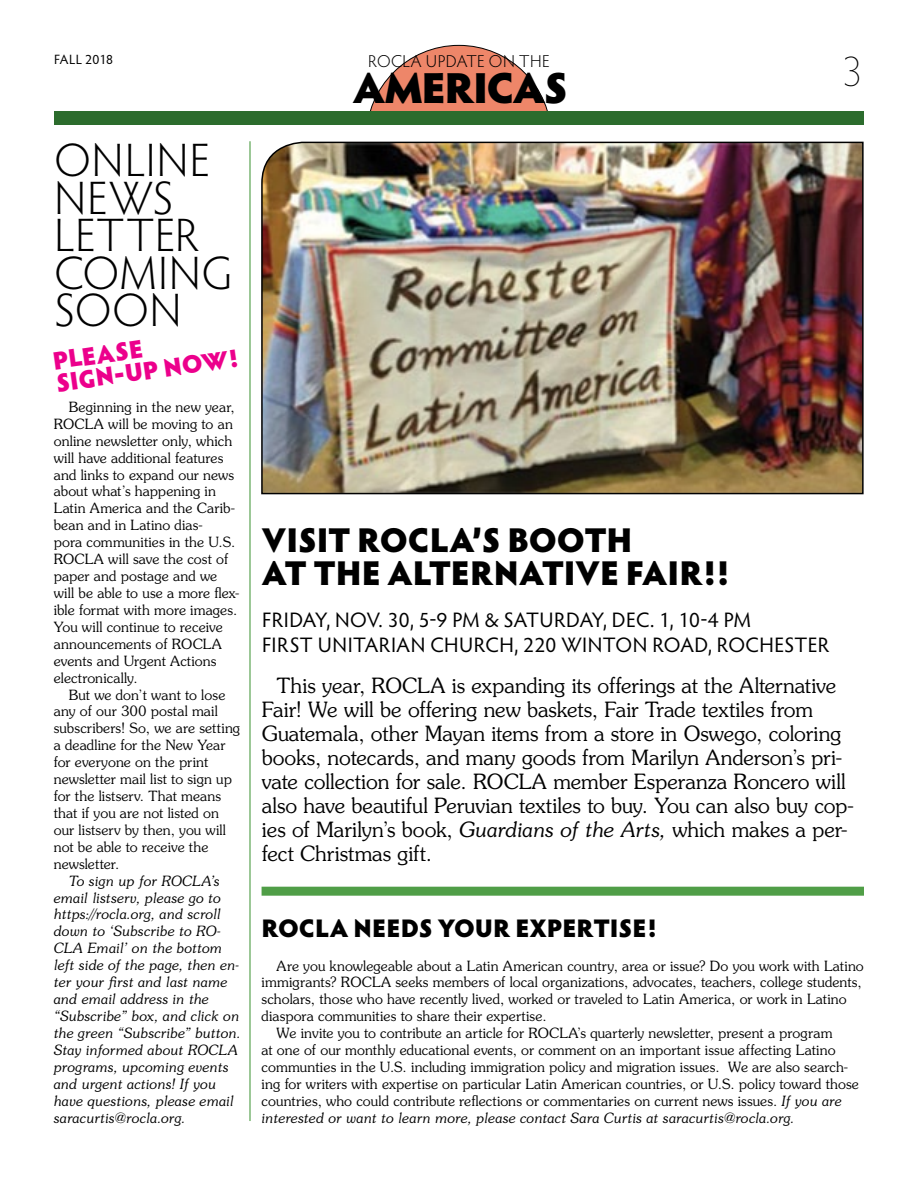
<style>
.page{position:relative;width:918px;height:1188px;background:#fff}
.page>*{position:absolute;margin:0;border:0;box-sizing:border-box;transform-origin:0 0}
.t1{font:300 46.95px/37.5px "Hypatia Sans Pro";letter-spacing:.025em;color:#000}
.t2{font:900 43.5px "Hypatia Sans Pro";letter-spacing:-.035em;color:#000}
.t3{font:200 43.5px "Hypatia Sans Pro";color:#000}
.t4{font:900 34.5px/33px "Hypatia Sans Pro";letter-spacing:-.005em;color:#000}
.t5{font:900 25.5px "Hypatia Sans Pro";color:#000}
.t6{font:900 25.5px/22.5px "Hypatia Sans Pro";color:#ec008c}
.t7{font:300 21px/24px "Souvenir";letter-spacing:-.005em;color:#000}
.t8{font:21px/25.2px "Hypatia Sans Pro";letter-spacing:.015em;color:#000}
.t9{font:300 17.25px "Hypatia Sans Pro";letter-spacing:.025em;color:#000}
.t10{font:300 14.1px/17px "Souvenir";letter-spacing:.005em;color:#000}
.t11{font:italic 300 14.1px/17px "Souvenir";letter-spacing:-.005em;color:#000}
.t12{font:13.5px "Hypatia Sans Pro";letter-spacing:.005em;color:#000}
.s1{font-style:italic}
</style>
<div class="page">
<div style="left:366px;top:45px;width:185px;height:185px;background:#ee8669;border-radius:50%"></div>
<div style="left:338px;top:120px;width:239px;height:129px;background:#fff"></div>
<div style="left:54px;top:112px;width:810px;height:13px;background:#2c6c2d"></div>
<img style="left:261px;top:141px;width:603px;height:354px">
<div style="left:262px;top:887px;width:602px;height:9px;background:#509e47"></div>
<hr style="left:249px;top:141px;width:2px;height:980px;background:#509e47">
<p class="t12" style="left:54px;top:50px;width:61px">FALL 2018</p>
<h1 class="t1" style="left:55px;top:140px;width:179px">ONLINE<br>NEWS<br>LETTER<br>COMING<br>SOON</h1>
<h3 class="t6" style="left:51px;top:348px;width:185px;rotate:-8deg">PLEASE<br>SIGN-UP NOW!</h3>
<p class="t10" style="left:54px;top:398px;width:187px;text-indent:15px">Beginning in the new year,<br>ROCLA will be moving to an online newsletter only, which will have additional features and links to expand our news about what’s happening in<br>Latin America and the Carib&shy;bean and in Latino dias-<br>pora communities in the U.S.<br>ROCLA will save the cost of paper and postage and we will be able to use a more flex&shy;ible format with more images.<br>You will continue to receive announcements of ROCLA events and Urgent Actions electronically.</p>
<p class="t10" style="left:54px;top:686px;width:188px;text-indent:15px">But we don’t want to lose any of our 300 postal mail subscribers! So, we are setting a deadline for the New Year for everyone on the print newsletter mail list to sign up for the listserv. That means that if you are not listed on our listserv by then, you will not be able to receive the newsletter.</p>
<p class="t11" style="left:54px;top:872px;width:189px;text-indent:15px">To sign up for ROCLA’s email listserv, please go to https://rocla.org, and scroll down to ‘Subscribe to RO-<br>CLA Email’ on the bottom left side of the page, then en&shy;ter your first and last name and email address in the “Subscribe” box, and click on the green “Subscribe” button.<br>Stay informed about ROCLA programs, upcoming events and urgent actions! If you have questions, please email saracurtis@rocla.org.</p>
<p class="t9" style="left:368px;top:50px;width:183px">ROCLA UPDATE ON THE</p>
<h2 class="t3" style="left:842px;top:43px;width:23px">3</h2>
<h2 class="t2" style="left:353px;top:55px;width:217px">AMERICAS</h2>
<h3 class="t4" style="left:262px;top:522px;width:469px">VISIT ROCLA’S BOOTH<br>AT THE ALTERNATIVE FAIR!!</h3>
<h3 class="t8" style="left:262px;top:607px;width:569px">FRIDAY, NOV. 30, 5-9 PM &amp; SATURDAY, DEC. 1, 10-4 PM<br>FIRST UNITARIAN CHURCH, 220 WINTON ROAD, ROCHESTER</h3>
<p class="t7" style="left:262px;top:673px;width:594px;text-indent:15px">This year, ROCLA is expanding its offerings at the Alternative Fair! We will be offering new baskets, Fair Trade textiles from Guatemala, other Mayan items from a store in Oswego, coloring books, notecards, and many goods from Marilyn Anderson’s pri&shy;vate collection for sale. ROCLA member Esperanza Roncero will also have beautiful Peruvian textiles to buy. You can also buy cop&shy;ies of Marilyn’s book, <span class="s1">Guardians of the Arts,</span> which makes a per&shy;fect Christmas gift.</p>
<h3 class="t5" style="left:262px;top:909px;width:397px">ROCLA NEEDS YOUR EXPERTISE!</h3>
<p class="t10" style="left:277px;top:957px;width:589px">Are you knowlegeable about a Latin American country, area or issue? Do you work with Latino</p>
<p class="t10" style="left:262px;top:974px;width:602px">immigrants? ROCLA seeks members of local organizations, advocates, teachers, college students,</p>
<p class="t10" style="left:262px;top:991px;width:587px">scholars, those who have recently lived, worked or traveled to Latin America, or work in Latino</p>
<p class="t10" style="left:262px;top:1007px;width:287px">diaspora communities to share their expertise.</p>
<p class="t10" style="left:277px;top:1024px;width:557px">We invite you to contribute an article for ROCLA’s quarterly newsletter, present a program</p>
<p class="t10" style="left:262px;top:1041px;width:576px">at one of our monthly educational events, or comment on an important issue affecting Latino</p>
<p class="t10" style="left:262px;top:1058px;width:588px">communties in the U.S. including immigration policy and migration issues. We are also search-</p>
<p class="t10" style="left:262px;top:1075px;width:599px">ing for writers with expertise on particular Latin American countries, or U.S. policy toward those</p>
<p class="t10" style="left:262px;top:1092px;width:582px">countries, who could contribute reflections or commentaries on current news issues. <span class="s1">If you are</span></p>
<p class="t11" style="left:262px;top:1109px;width:535px">interested or want to learn more, please contact Sara Curtis at saracurtis@rocla.org.</p>
</div>
